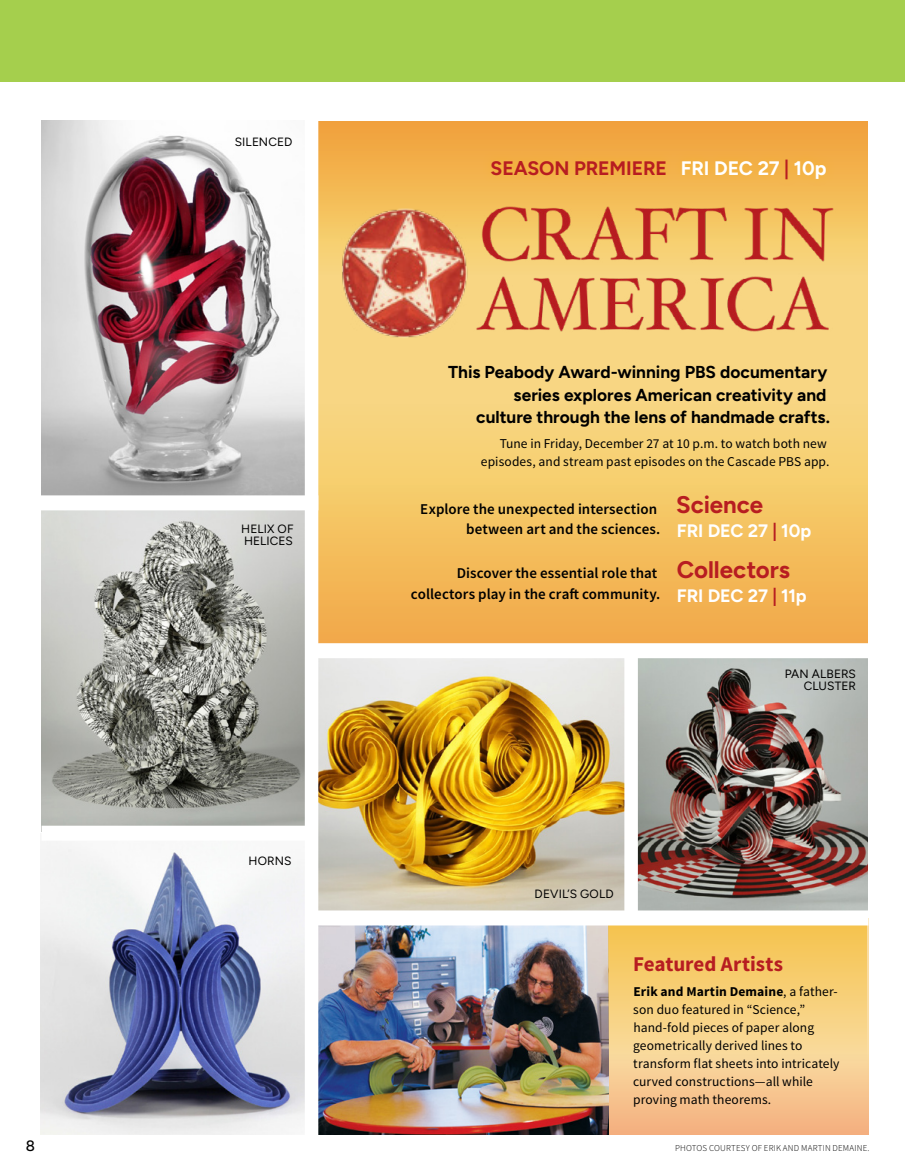
<style>
.page{position:relative;width:905px;height:1175px;background:#fff}
.page>*{position:absolute;margin:0;border:0;box-sizing:border-box;transform-origin:0 0}
.t1{font:700 24px "Figtree";color:#b71d21}
.t2{font:700 21px "Source Sans Pro";color:#b71d21}
.t3{font:700 19.5px "Figtree";letter-spacing:-.01em;color:#b71d21}
.t4{font:700 18px "Figtree";letter-spacing:-.01em;color:#fff}
.t5{font:700 17.25px/22.5px "Figtree";color:#000;text-align:right}
.t6{font:600 15px/19.5px "Source Sans Pro";letter-spacing:.005em;color:#000;text-align:right}
.t7{font:500 15px "Figtree";color:#000}
.t8{font:13.5px/18px "Source Sans Pro";letter-spacing:.005em;color:#000;text-align:right}
.t9{font:12px/12px "Figtree";letter-spacing:.01em;color:#000;text-align:right}
.t10{font:300 9px "Source Sans Pro";letter-spacing:.02em;color:#000}
.s1{color:#fff}
.s2{color:#b71d21}
.s3{font-weight:700}
</style>
<div class="page">
<div style="left:308px;top:122px;width:559px;height:528px;background:#f8d683"></div>
<div style="left:308px;top:403px;width:559px;height:247px;background:#f7d278"></div>
<img style="left:318px;top:658px;width:306px;height:252px">
<img style="left:638px;top:658px;width:229px;height:252px">
<img style="left:318px;top:925px;width:290px;height:209px">
<div style="left:608px;top:918px;width:259px;height:142px;background:linear-gradient(to bottom,#f5c249,#f9db9e)"></div>
<div style="left:301px;top:910px;width:567px;height:15px;background:#fff"></div>
<div style="left:308px;top:122px;width:559px;height:178px;background:linear-gradient(to bottom,#f0a238,#f9df8c)"></div>
<div style="left:482px;top:150px;width:352px;height:38px;background:#f3b61e;opacity:.56"></div>
<img style="left:499px;top:197px;width:344px;height:74px">
<img style="left:499px;top:267px;width:335px;height:65px">
<div style="left:308px;top:483px;width:559px;height:167px;background:linear-gradient(to bottom,#f6ce6c,#f1a647)"></div>
<div style="left:293px;top:643px;width:575px;height:15px;background:#fff"></div>
<div style="left:608px;top:1053px;width:260px;height:81px;background:linear-gradient(to bottom,#f9dba0,#f4af7f)"></div>
<img style="left:326px;top:186px;width:173px;height:152px">
<hr style="left:904px;top:629px;width:1px;height:545px;background:#f3f8ea">
<img style="left:41px;top:841px;width:263px;height:293px">
<img style="left:42px;top:121px;width:263px;height:374px">
<img style="left:42px;top:510px;width:263px;height:315px">
<div style="left:305px;top:106px;width:13px;height:1043px;background:#fff"></div>
<div style="left:0;top:0;width:904px;height:81px;background:#a5cf4d"></div>
<p class="t9" style="left:235px;top:136px;width:59px">SILENCED</p>
<p class="t9" style="left:241px;top:523px;width:54px;text-align:left">HELIX OF<br>HELICES</p>
<p class="t9" style="left:248px;top:855px;width:44px">HORNS</p>
<h3 class="t3" style="left:490px;top:156px;width:337px">SEASON PREMIERE <span class="s1">FRI DEC 27</span> | <span class="s1">10p</span></h3>
<p class="t5" style="left:448px;top:361px;width:383px">This Peabody Award-winning PBS documentary series explores American creativity and<br>culture through the lens of handmade crafts.</p>
<p class="t8" style="left:481px;top:435px;width:350px">Tune in Friday, December 27 at 10 p.m. to watch both new episodes, and stream past episodes on the Cascade PBS app.</p>
<p class="t6" style="left:420px;top:499px;width:241px">Explore the unexpected intersection between art and the sciences.</p>
<h1 class="t1" style="left:676px;top:490px;width:88px">Science</h1>
<h3 class="t4" style="left:677px;top:520px;width:136px">FRI DEC 27 <span class="s2">|</span> 10p</h3>
<h1 class="t1" style="left:676px;top:555px;width:115px">Collectors</h1>
<h3 class="t4" style="left:677px;top:585px;width:131px">FRI DEC 27 <span class="s2">|</span> 11p</h3>
<p class="t6" style="left:411px;top:563px;width:251px;line-height:21px">Discover the essential role that collectors play in the craft community.</p>
<p class="t9" style="left:784px;top:668px;width:73px">PAN ALBERS<br>CLUSTER</p>
<p class="t9" style="left:534px;top:887px;width:81px">DEVIL’S GOLD</p>
<h2 class="t2" style="left:633px;top:950px;width:151px">Featured Artists</h2>
<p class="t8" style="left:633px;top:982px;width:208px;text-align:left"><span class="s3">Erik and Martin Demaine</span>, a father&shy;son duo featured in “Science,” hand-fold pieces of paper along geometrically derived lines to transform flat sheets into intricately curved constructions—all while proving math theorems.</p>
<p class="t7" style="left:26px;top:1137px;width:11px">8</p>
<p class="t10" style="left:675px;top:1142px;width:196px">PHOTOS COURTESY OF ERIK AND MARTIN DEMAINE.</p>
</div>
